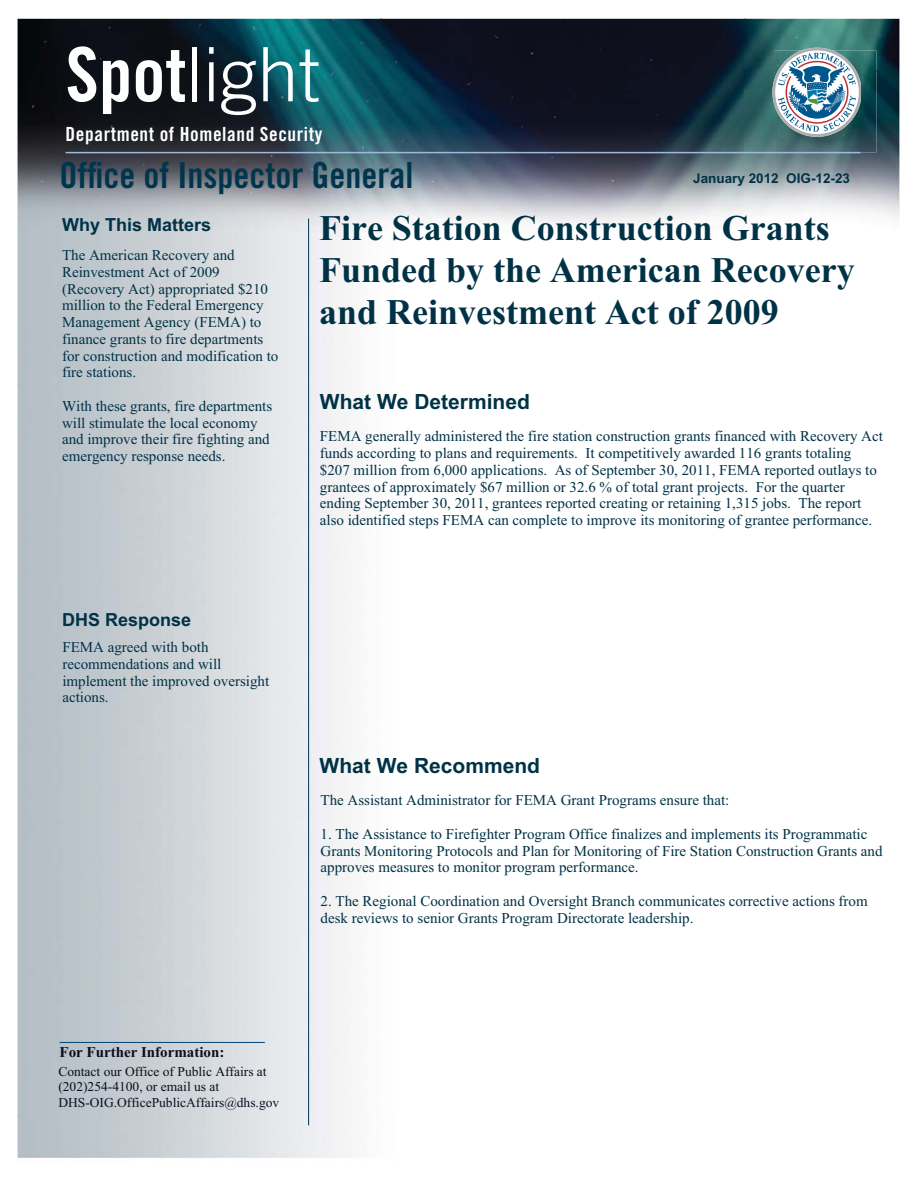
<style>
.page{position:relative;width:918px;height:1188px;background:#fff}
.page>*{position:absolute;margin:0;border:0;box-sizing:border-box;transform-origin:0 0}
.t1{font:300 75px "Trade Gothic LT Std";color:#fff}
.t2{font:700 36px "Times New Roman";color:#003246}
.t3{font:36px "Trade Gothic LT Std Bd Cn 20";color:#00364d}
.t4{font:700 21px "Arial";color:#003246}
.t5{font:19.5px "Trade Gothic LT Std Bd Cn 20";letter-spacing:.03em;color:#fff}
.t6{font:700 18px "Arial";color:#003246}
.t7{font:15px/16.8px "Times New Roman";color:#003246}
.t8{font:700 15px "Times New Roman";color:#0b0f1f}
.t9{font:13.5px/15.5px "Times New Roman";color:#0b0f22}
.t10{font:700 13.5px "Arial";color:#003246}
.s1{font-family:"Trade Gothic LT Std Bd Cn 20";font-weight:400}
</style>
<div class="page">
<img style="left:18px;top:19px;width:727px;height:1139px">
<img style="left:745px;top:19px;width:155px;height:52px">
<img style="left:745px;top:71px;width:52px;height:143px">
<img style="left:850px;top:71px;width:50px;height:149px">
<img style="left:797px;top:153px;width:53px;height:57px">
<img style="left:775px;top:50px;width:101px;height:102px">
<img style="left:777px;top:137px;width:84px;height:7px">
<svg style="left:772px;top:47px;width:89px;height:90px"></svg>
<hr style="left:60px;top:1042px;width:205px;height:1px;background:#047">
<hr style="left:66px;top:152px;width:795px;height:1px;background:#9eb9da">
<hr style="left:308px;top:219px;width:1px;height:906px;background:#00364d">
<p class="t1" style="left:66px;top:32px;width:256px"><span class="s1">Spot</span>light</p>
<p class="t5" style="left:66px;top:123px;width:258px">Department of Homeland Security</p>
<p class="t3" style="left:60px;top:155px;width:355px">Office of Inspector General</p>
<p class="t10" style="left:693px;top:170px;width:158px">January 2012 OIG-12-23</p>
<p class="t6" style="left:62px;top:214px;width:151px">Why This Matters</p>
<p class="t2" style="left:319px;top:207px;width:512px">Fire Station Construction Grants</p>
<p class="t7" style="left:62px;top:248px;width:207px">The American Recovery and<br>Reinvestment Act of 2009 (Recovery Act) appropriated $210</p>
<p class="t2" style="left:319px;top:249px;width:537px">Funded by the American Recovery</p>
<p class="t7" style="left:62px;top:298px;width:203px">million to the Federal Emergency<br>Management Agency (FEMA) to</p>
<p class="t2" style="left:319px;top:290px;width:461px">and Reinvestment Act of 2009</p>
<p class="t7" style="left:62px;top:332px;width:218px">finance grants to fire departments for construction and modification to fire stations.</p>
<p class="t7" style="left:62px;top:399px;width:212px">With these grants, fire departments</p>
<p class="t4" style="left:320px;top:389px;width:212px">What We Determined</p>
<p class="t7" style="left:62px;top:416px;width:209px">will stimulate the local economy and improve their fire fighting and</p>
<p class="t7" style="left:320px;top:429px;width:565px">FEMA generally administered the fire station construction grants financed with Recovery Act</p>
<p class="t7" style="left:62px;top:449px;width:165px">emergency response needs.</p>
<p class="t7" style="left:320px;top:446px;width:559px">funds according to plans and requirements. It competitively awarded 116 grants totaling $207 million from 6,000 applications. As of September 30, 2011, FEMA reported outlays to grantees of approximately $67 million or 32.6 % of total grant projects. For the quarter ending September 30, 2011, grantees reported creating or retaining 1,315 jobs. The report also identified steps FEMA can complete to improve its monitoring of grantee performance.</p>
<p class="t6" style="left:62px;top:609px;width:131px">DHS Response</p>
<p class="t7" style="left:62px;top:640px;width:208px">FEMA agreed with both recommendations and will implement the improved oversight actions.</p>
<p class="t4" style="left:320px;top:754px;width:222px">What We Recommend</p>
<p class="t7" style="left:321px;top:793px;width:410px">The Assistant Administrator for FEMA Grant Programs ensure that:</p>
<p class="t7" style="left:321px;top:827px;width:564px">1. The Assistance to Firefighter Program Office finalizes and implements its Programmatic<br>Grants Monitoring Protocols and Plan for Monitoring of Fire Station Construction Grants and approves measures to monitor program performance.</p>
<p class="t7" style="left:321px;top:894px;width:549px">2. The Regional Coordination and Oversight Branch communicates corrective actions from desk reviews to senior Grants Program Directorate leadership.</p>
<p class="t8" style="left:60px;top:1043px;width:166px">For Further Information:</p>
<p class="t9" style="left:58px;top:1065px;width:222px">Contact our Office of Public Affairs at (202)254-4100, or email us at<br>DHS-OIG.OfficePublicAffairs@dhs.gov</p>
</div>
